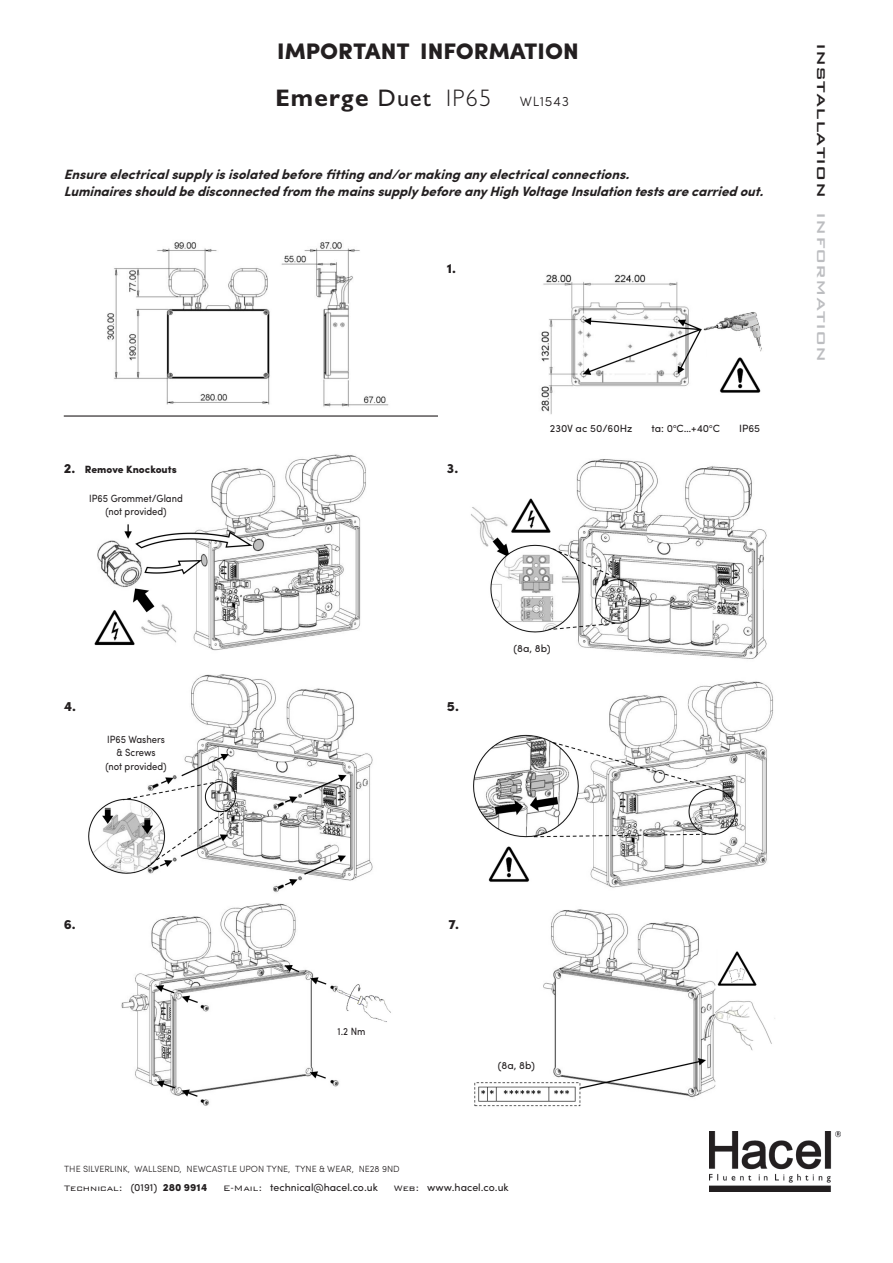
<style>
.page{position:relative;width:893px;height:1263px;background:#fff}
.page>*{position:absolute;margin:0;border:0;box-sizing:border-box;transform-origin:0 0}
.t1{font:700 24px "Gill Sans Nova";letter-spacing:.05em;color:#231f20}
.t2{font:900 22.5px "Sofia Pro";color:#231f20}
.t3{font:500 15px "Bank Gothic";color:#231f20;scale:1.24 1}
.t4{font:italic 700 13.5px "Sofia Pro";color:#231f20}
.t5{font:900 13.5px "Sofia Pro";color:#231f20}
.t6{font:10.5px "Sofia Pro";color:#231f20}
.t7{font:10.5px "Sofia Pro";color:#231f20;scale:.9 1}
.t8{font:300 10.5px "Bank Gothic";color:#231f20}
.t9{font:900 10.5px "Sofia Pro";color:#231f20}
.t10{font:300 9px "Sofia Pro";color:#231f20}
.s1{color:#bcbdc0}
.s2{font-weight:500}
.s3{font-weight:300}
.s4{font-family:"Sofia Pro";font-weight:300;font-size:13.5px}
.s5{font-size:13.5px}
.s6{font-family:"Sofia Pro";font-weight:400}
.s7{font-family:"Sofia Pro";font-weight:900}
.s8{font-family:"Bank Gothic";font-weight:300}
</style>
<div class="page">
<img style="left:709px;top:1131px;width:131px;height:60px">
<img style="left:88px;top:454px;width:303px;height:652px">
<img style="left:107px;top:242px;width:282px;height:165px">
<img style="left:471px;top:274px;width:304px;height:833px">
<hr style="left:64px;top:415px;width:374px;height:2px;background:#231f20">
<h2 class="t2" style="left:277px;top:34px;width:303px">IMPORTANT INFORMATION</h2>
<p class="t3" style="left:829px;top:43px;width:259px;rotate:90deg">INSTALLATION <span class="s1">INFORMATION</span></p>
<p class="t1" style="left:275px;top:83px;width:295px">Emerge <span class="s2">Duet</span> <span class="s3">IP65</span> <span class="s4">WL1543</span></p>
<p class="t4" style="left:64px;top:164px;width:572px">Ensureelectricalsupplyisisolatedbeforefittingand/ormakinganyelectricalconnections.</p>
<p class="t4" style="left:64px;top:181px;width:706px">Luminairesshouldbedisconnectedfrom themainssupplybeforeanyHighVoltageInsulationtestsarecarriedout.</p>
<p class="t5" style="left:447px;top:258px;width:11px">1.</p>
<p class="t9" style="left:64px;top:461px;width:115px"><span class="s5">2.</span> Remove Knockouts</p>
<p class="t7" style="left:89px;top:490px;width:105px">IP65 Grommet/Gland</p>
<p class="t7" style="left:105px;top:504px;width:70px">(not provided)</p>
<p class="t5" style="left:447px;top:458px;width:13px">3.</p>
<p class="t5" style="left:64px;top:696px;width:14px">4.</p>
<p class="t5" style="left:447px;top:696px;width:14px">5.</p>
<p class="t7" style="left:107px;top:731px;width:66px">IP65 Washers</p>
<p class="t7" style="left:116px;top:745px;width:45px">&amp; Screws</p>
<p class="t7" style="left:105px;top:758px;width:70px">(not provided)</p>
<p class="t6" style="left:550px;top:421px;width:84px">230V ac 50/60Hz</p>
<p class="t6" style="left:651px;top:421px;width:70px">ta: 0<sup>o</sup>C…+40<sup>o</sup>C</p>
<p class="t6" style="left:739px;top:421px;width:23px">IP65</p>
<p class="t6" style="left:514px;top:641px;width:38px">(8a, 8b)</p>
<p class="t5" style="left:64px;top:914px;width:13px">6.</p>
<p class="t5" style="left:448px;top:914px;width:12px">7.</p>
<p class="t7" style="left:338px;top:1023px;width:32px">1.2 Nm</p>
<p class="t6" style="left:498px;top:1057px;width:38px">(8a, 8b)</p>
<p class="t10" style="left:64px;top:1162px;width:337px">THE SILVERLINK, WALLSEND, NEWCASTLE UPON TYNE, TYNE &amp; WEAR, NE28 9ND</p>
<p class="t8" style="left:64px;top:1183px;width:145px">Technical: <span class="s6">(0191)</span> <span class="s7">280 9914</span></p>
<p class="t6" style="left:223px;top:1180px;width:156px"><span class="s8">E-Mail:</span> technical@hacel.co.uk</p>
<p class="t6" style="left:394px;top:1180px;width:117px"><span class="s8">Web:</span> www.hacel.co.uk</p>
</div>
